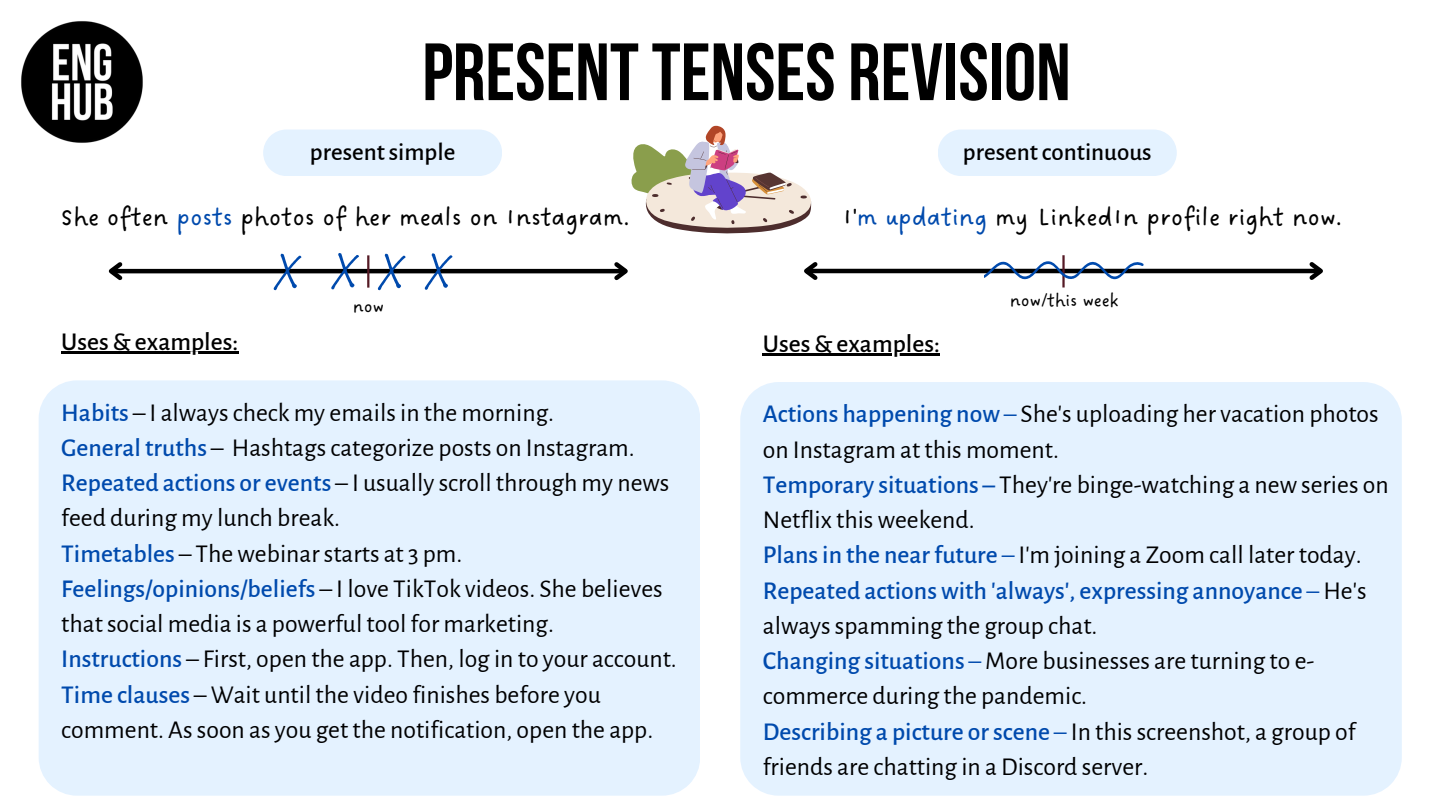
<style>
.page{position:relative;width:1440px;height:810px;background:#fff}
.page>*{position:absolute;margin:0;border:0;box-sizing:border-box;transform-origin:0 0}
.t1{font:81px "Bebas Neue Cyrillic";color:#000}
.t2{font:26.5px "DO Sans Regular";color:#000}
.t3{font:25.7px/35.2px "Alegreya Sans";color:#000}
.t4{font:500 25.7px/35.2px "Alegreya Sans";color:#004aad}
.t5{font:500 25.7px "Alegreya Sans";color:#000}
.t6{font:500 25px "Alegreya Sans";color:#000}
.t7{font:18.9px "DO Sans Regular";color:#000}
.s1{color:#004aad}
.s2{font-weight:500;color:#004aad}
.s3{font-weight:400}
.s4{font-weight:400;color:#000}
</style>
<div class="page">
<img style="left:21px;top:21px;width:122px;height:122px">
<hr style="left:111px;top:269px;width:515px;height:4px;background:#000">
<svg style="left:108px;top:262px;width:18px;height:19px"></svg>
<svg style="left:610px;top:262px;width:18px;height:19px"></svg>
<hr style="left:367px;top:255px;width:2px;height:33px;background:#551a25">
<svg style="left:274px;top:254px;width:27px;height:36px"></svg>
<hr style="left:806px;top:269px;width:515px;height:4px;background:#000">
<svg style="left:804px;top:262px;width:18px;height:18px"></svg>
<svg style="left:1305px;top:262px;width:18px;height:18px"></svg>
<hr style="left:1062px;top:255px;width:3px;height:33px;background:#551a25">
<svg style="left:984px;top:257px;width:160px;height:25px"></svg>
<div style="left:263px;top:130px;width:239px;height:46px;background:#e4f2ff"></div>
<div style="left:938px;top:130px;width:239px;height:46px;background:#e4f2ff"></div>
<svg style="left:331px;top:253px;width:28px;height:36px"></svg>
<svg style="left:378px;top:254px;width:28px;height:36px"></svg>
<svg style="left:425px;top:253px;width:28px;height:37px"></svg>
<div style="left:39px;top:380px;width:661px;height:416px;background:#e4f2ff"></div>
<hr style="left:61px;top:352px;width:177px;height:2px;background:#000">
<div style="left:740px;top:382px;width:662px;height:414px;background:#e4f2ff"></div>
<hr style="left:763px;top:353px;width:177px;height:3px;background:#000">
<svg style="left:631px;top:125px;width:181px;height:108px"></svg>
<svg style="left:755px;top:178px;width:14px;height:9px"></svg>
<svg style="left:758px;top:185px;width:10px;height:7px"></svg>
<p class="t1" style="left:422px;top:39px;width:650px">PRESENTTENSES REVISION</p>
<p class="t6" style="left:310px;top:140px;width:147px">present simple</p>
<p class="t6" style="left:963px;top:140px;width:190px">present continuous</p>
<p class="t2" style="left:61px;top:201px;width:570px">She often <span class="s1">posts</span> photos of her meals on Instagram.</p>
<p class="t2" style="left:843px;top:202px;width:501px">I'<span class="s1">m updating</span> my LinkedIn profile right now.</p>
<p class="t5" style="left:61px;top:330px;width:179px">Uses &amp; examples:</p>
<p class="t7" style="left:353px;top:296px;width:33px">now</p>
<p class="t3" style="left:61px;top:395px;width:494px"><span class="s2">Habits</span> – I always check my emails in the morning.</p>
<p class="t3" style="left:61px;top:431px;width:575px"><span class="s2">General truths</span> – Hashtags categorize posts on Instagram.</p>
<p class="t3" style="left:61px;top:466px;width:610px"><span class="s2">Repeated actions or events</span> – I usually scroll through my news feed during my lunch break.</p>
<p class="t3" style="left:61px;top:536px;width:403px"><span class="s2">Timetables</span> – The webinar starts at 3 pm.</p>
<p class="t3" style="left:61px;top:572px;width:603px"><span class="s2">Feelings/opinions/beliefs</span> – I love TikTok videos. She believes that social media is a powerful tool for marketing.</p>
<p class="t3" style="left:61px;top:642px;width:617px"><span class="s2">Instructions</span> – First, open the app. Then, log in to your account.</p>
<p class="t3" style="left:61px;top:677px;width:594px"><span class="s2">Time clauses</span> – Wait until the video finishes before you comment. As soon as you get the notification, open the app.</p>
<p class="t5" style="left:763px;top:331px;width:179px">Uses &amp; examples:</p>
<p class="t7" style="left:1010px;top:289px;width:111px">now/this week</p>
<p class="t3" style="left:763px;top:397px;width:617px"><span class="s2">Actions happening now</span> <span class="s1">–</span> She's uploading her vacation photos on Instagram at this moment.</p>
<p class="t3" style="left:763px;top:468px;width:627px"><span class="s2">Temporary situations –</span> They're binge-watching a new series on<br>Netflix this weekend.</p>
<p class="t3" style="left:763px;top:538px;width:600px"><span class="s2">Plans in the near future</span> <span class="s1">–</span> I'm joining a Zoom call later today.</p>
<p class="t4" style="left:763px;top:573px;width:605px">Repeated actions with 'always', expressing annoyance <span class="s3">–</span> <span class="s4">He's always spamming the group chat.</span></p>
<p class="t3" style="left:763px;top:644px;width:553px"><span class="s2">Changing situations</span> <span class="s1">–</span> More businesses are turning to e&shy;commerce during the pandemic.</p>
<p class="t3" style="left:763px;top:714px;width:594px"><span class="s2">Describing a picture or scene</span> <span class="s1">–</span> In this screenshot, a group of friends are chatting in a Discord server.</p>
</div>
